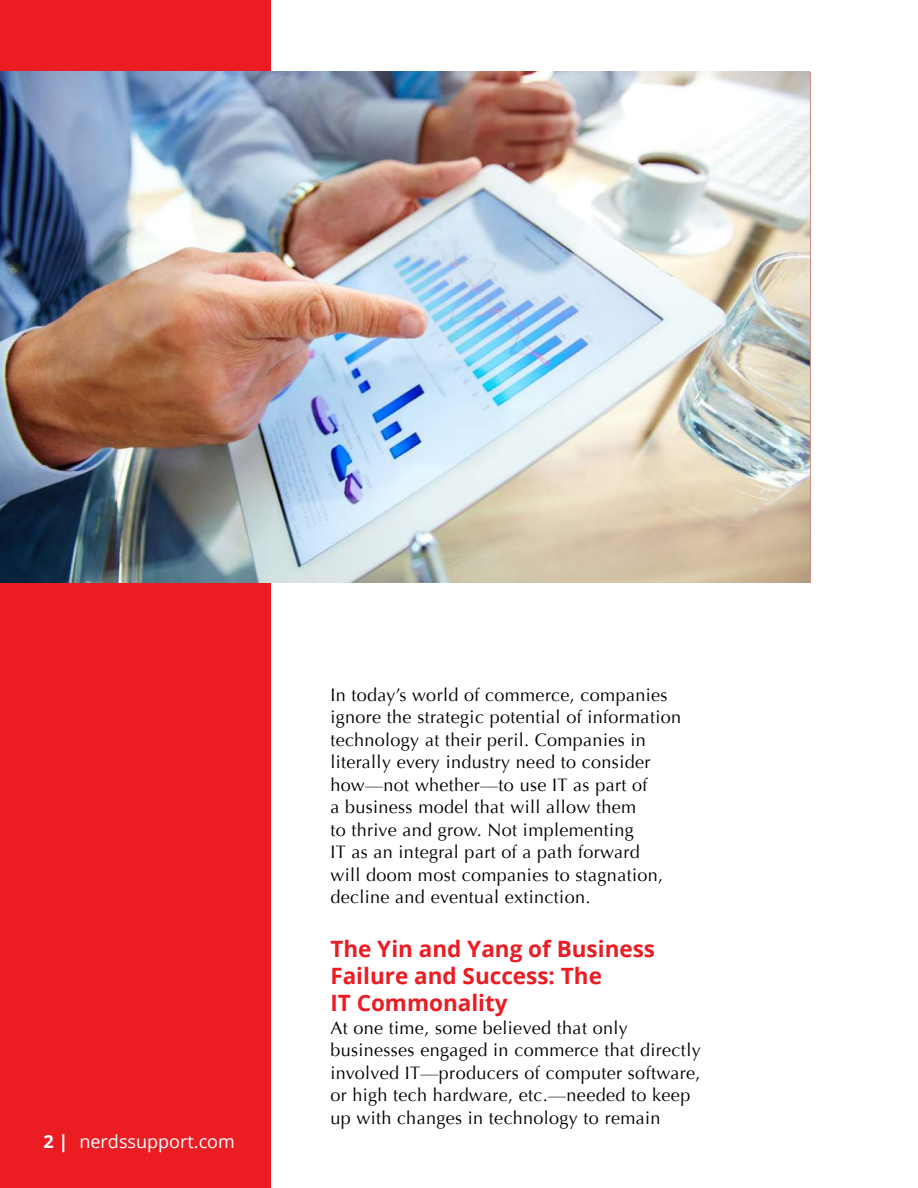
<style>
.page{position:relative;width:918px;height:1188px;background:#fff}
.page>*{position:absolute;margin:0;border:0;box-sizing:border-box;transform-origin:0 0}
.t1{font:700 22.5px/27px "Open Sans";color:#ec1c23}
.t2{font:18px/22.5px "Optima";letter-spacing:.02em;color:#000}
.t3{font:18px "Open Sans";color:#fff}
.s1{font-weight:700}
</style>
<div class="page">
<div style="left:0;top:1px;width:271px;height:1187px;background:#ec1c23"></div>
<img style="left:0;top:72px;width:810px;height:511px">
<p class="t3" style="left:44px;top:1134px;width:193px"><span class="s1">2 |</span> nerdssupport.com</p>
<p class="t2" style="left:330px;top:685px;width:352px">In today’s world of commerce, companies ignore the strategic potential of information technology at their peril. Companies in literally every industry need to consider how—not whether—to use IT as part of<br>a business model that will allow them<br>to thrive and grow. Not implementing<br>IT as an integral part of a path forward<br>will doom most companies to stagnation, decline and eventual extinction.</p>
<p class="t1" style="left:330px;top:938px;width:326px">The Yin and Yang of Business<br>Failure and Success: The<br>IT Commonality</p>
<p class="t2" style="left:330px;top:1018px;width:372px">At one time, some believed that only businesses engaged in commerce that directly involved IT—producers of computer software, or high tech hardware, etc.—needed to keep up with changes in technology to remain</p>
</div>
